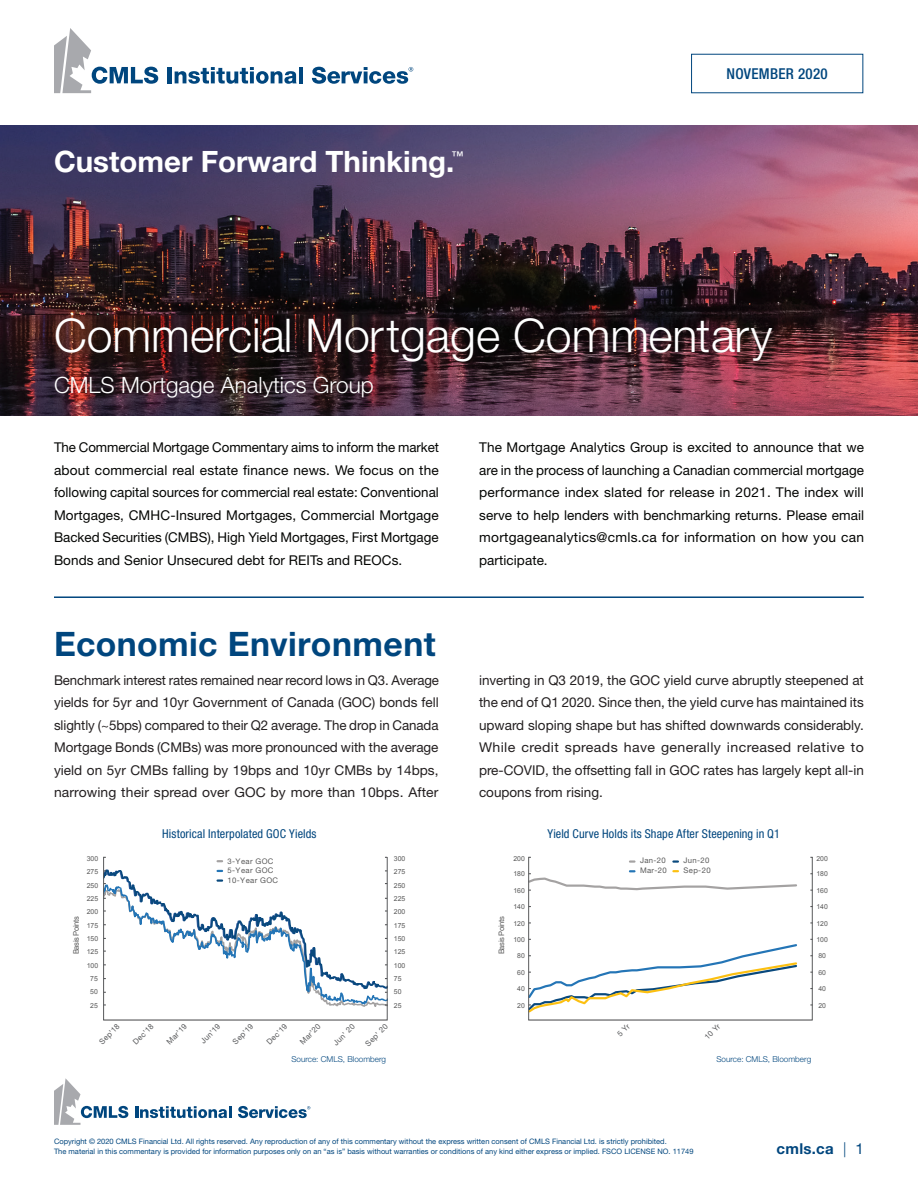
<style>
.page{position:relative;width:918px;height:1188px;background:#fff}
.page>*{position:absolute;margin:0;border:0;box-sizing:border-box;transform-origin:0 0}
.t1{font:300 46.5px "Helvetica Neue LT Std";color:#fff}
.t2{font:700 33.75px "Helvetica Neue LT Std";letter-spacing:.015em;color:#00467e}
.t3{font:700 29.4px "Helvetica Neue LT Std";color:#fff}
.t4{font:300 22.5px "Helvetica Neue LT Std";color:#fff}
.t5{font:500 condensed 15px "Helvetica Neue LT Std";letter-spacing:.02em;color:#00467e}
.t6{font:700 15px "Helvetica Neue LT Std";letter-spacing:.02em;color:#00467e}
.t7{font:13.5px/22.5px "Helvetica Neue LT Std";color:#231f20;text-align:justify}
.t8{font:13.5px/22.5px "Helvetica Neue LT Std";letter-spacing:.005em;color:#040503;text-align:justify}
.t9{font:condensed 12.15px "Helvetica Neue LT Std";letter-spacing:.01em;color:#00467e}
.t10{font:500 12.15px "Helvetica Neue LT Std";color:#fff}
.t11{font:300 8.1px "Helvetica Neue LT Std";color:#00467e}
.t12{font:7.65px "Helvetica Neue LT Std";color:#58595b}
.t13{font:7.65px "Helvetica Neue LT Std";letter-spacing:.05em;color:#595959}
.t14{font:7.65px "Arial";letter-spacing:-.045em;color:#595959}
.t15{font:7.65px "Helvetica Neue LT Std";letter-spacing:-.045em;color:#595959}
.t16{font:7.5px/10.5px "Helvetica Neue LT Std";color:#00467e}
.t17{font:6.9px "Arial";letter-spacing:-.005em;color:#595959}
.s1{font-weight:300}
.s2{font-weight:400}
</style>
<div class="page">
<svg style="left:54px;top:28px;width:104px;height:65px"></svg>
<hr style="left:168px;top:67px;width:4px;height:16px;background:#00467e">
<svg style="left:175px;top:67px;width:122px;height:17px"></svg>
<hr style="left:299px;top:67px;width:4px;height:16px;background:#00467e">
<svg style="left:312px;top:67px;width:101px;height:17px"></svg>
<svg style="left:54px;top:1078px;width:74px;height:47px"></svg>
<svg style="left:135px;top:1106px;width:96px;height:12px"></svg>
<svg style="left:238px;top:1106px;width:72px;height:12px"></svg>
<hr style="left:54px;top:596px;width:810px;height:2px;background:#00467e">
<hr style="left:104px;top:1019px;width:283px;height:2px;background:#dad9d8">
<div style="left:103px;top:856px;width:285px;height:164px;border:1px solid #58595b"></div>
<svg style="left:104px;top:870px;width:283px;height:137px"></svg>
<hr style="left:529px;top:1019px;width:283px;height:2px;background:#dad9d8">
<svg style="left:528px;top:939px;width:269px;height:75px"></svg>
<svg style="left:673px;top:860px;width:5px;height:3px"></svg>
<svg style="left:528px;top:870px;width:269px;height:21px"></svg>
<svg style="left:630px;top:860px;width:5px;height:3px"></svg>
<img style="left:0;top:126px;width:918px;height:290px">
<h3 class="t3" style="left:54px;top:144px;width:402px">Customer Forward Thinking.</h3>
<p class="t10" style="left:451px;top:149px;width:14px">™</p>
<p class="t5" style="left:727px;top:65px;width:103px">NOVEMBER 2020</p>
<h1 class="t1" style="left:54px;top:307px;width:720px">Commercial Mortgage Commentary</h1>
<h3 class="t4" style="left:54px;top:371px;width:321px">CMLS Mortgage Analytics Group</h3>
<p class="t8" style="left:54px;top:436px;width:386px">The Commercial Mortgage Commentary aims to inform the market about commercial real estate finance news. We focus on the following capital sources for commercial real estate: Conventional Mortgages, CMHC-Insured Mortgages, Commercial Mortgage Backed Securities (CMBS), High Yield Mortgages, First Mortgage Bonds and Senior Unsecured debt for REITs and REOCs.</p>
<p class="t8" style="left:479px;top:436px;width:386px">The Mortgage Analytics Group is excited to announce that we are in the process of launching a Canadian commercial mortgage performance index slated for release in 2021. The index will serve to help lenders with benchmarking returns. Please email mortgageanalytics@cmls.ca for information on how you can participate.</p>
<h2 class="t2" style="left:54px;top:623px;width:383px">Economic Environment</h2>
<p class="t7" style="left:54px;top:669px;width:387px">Benchmark interest rates remained near record lows in Q3. Average yields for 5yr and 10yr Government of Canada (GOC) bonds fell slightly (~5bps) compared to their Q2 average. The drop in Canada Mortgage Bonds (CMBs) was more pronounced with the average yield on 5yr CMBs falling by 19bps and 10yr CMBs by 14bps, narrowing their spread over GOC by more than 10bps. After</p>
<p class="t7" style="left:479px;top:669px;width:386px">inverting in Q3 2019, the GOC yield curve abruptly steepened at the end of Q1 2020. Since then, the yield curve has maintained its upward sloping shape but has shifted downwards considerably.<br>While credit spreads have generally increased relative to pre-COVID, the offsetting fall in GOC rates has largely kept all-in coupons from rising.</p>
<p class="t9" style="left:162px;top:827px;width:156px">Historical Interpolated GOC Yields</p>
<p class="t9" style="left:547px;top:827px;width:234px">Yield Curve Holds its Shape After Steepening in Q1</p>
<p class="t17" style="left:87px;top:854px;width:13px">300</p>
<p class="t13" style="left:228px;top:856px;width:47px">3-Year GOC</p>
<p class="t17" style="left:394px;top:854px;width:13px">300</p>
<p class="t17" style="left:513px;top:854px;width:13px">200</p>
<p class="t13" style="left:640px;top:856px;width:27px">Jan-20</p>
<p class="t13" style="left:683px;top:856px;width:28px">Jun-20</p>
<p class="t17" style="left:816px;top:854px;width:13px">200</p>
<p class="t17" style="left:87px;top:867px;width:13px">275</p>
<p class="t17" style="left:87px;top:881px;width:13px">250</p>
<p class="t13" style="left:228px;top:866px;width:47px">5-Year GOC</p>
<p class="t13" style="left:228px;top:876px;width:52px">10-Year GOC</p>
<p class="t17" style="left:394px;top:867px;width:13px">275</p>
<p class="t17" style="left:394px;top:881px;width:13px">250</p>
<p class="t17" style="left:513px;top:869px;width:13px">180</p>
<p class="t17" style="left:513px;top:886px;width:13px">160</p>
<p class="t13" style="left:640px;top:866px;width:28px">Mar-20</p>
<p class="t13" style="left:683px;top:866px;width:29px">Sep-20</p>
<p class="t17" style="left:816px;top:869px;width:13px">180</p>
<p class="t17" style="left:816px;top:886px;width:13px">160</p>
<p class="t17" style="left:87px;top:894px;width:13px">225</p>
<p class="t17" style="left:394px;top:894px;width:13px">225</p>
<p class="t17" style="left:87px;top:907px;width:13px">200</p>
<p class="t14" style="left:71px;top:954px;width:40px;rotate:-90deg">Basis Points</p>
<p class="t17" style="left:87px;top:921px;width:13px">175</p>
<p class="t17" style="left:87px;top:934px;width:13px">150</p>
<p class="t17" style="left:87px;top:947px;width:13px">125</p>
<p class="t17" style="left:394px;top:907px;width:13px">200</p>
<p class="t17" style="left:394px;top:921px;width:13px">175</p>
<p class="t17" style="left:394px;top:934px;width:13px">150</p>
<p class="t17" style="left:394px;top:947px;width:13px">125</p>
<p class="t15" style="left:497px;top:954px;width:40px;rotate:-90deg">Basis Points</p>
<p class="t17" style="left:513px;top:902px;width:13px">140</p>
<p class="t17" style="left:513px;top:919px;width:13px">120</p>
<p class="t17" style="left:513px;top:935px;width:13px">100</p>
<p class="t17" style="left:517px;top:952px;width:9px">80</p>
<p class="t17" style="left:816px;top:902px;width:13px">140</p>
<p class="t17" style="left:816px;top:919px;width:13px">120</p>
<p class="t17" style="left:816px;top:935px;width:13px">100</p>
<p class="t17" style="left:818px;top:952px;width:9px">80</p>
<p class="t17" style="left:87px;top:961px;width:13px">100</p>
<p class="t17" style="left:394px;top:961px;width:13px">100</p>
<p class="t17" style="left:90px;top:974px;width:9px">75</p>
<p class="t17" style="left:394px;top:974px;width:9px">75</p>
<p class="t17" style="left:517px;top:968px;width:9px">60</p>
<p class="t17" style="left:818px;top:968px;width:9px">60</p>
<p class="t17" style="left:90px;top:988px;width:9px">50</p>
<p class="t17" style="left:394px;top:988px;width:9px">50</p>
<p class="t17" style="left:517px;top:984px;width:9px">40</p>
<p class="t17" style="left:818px;top:984px;width:9px">40</p>
<p class="t17" style="left:90px;top:1001px;width:9px">25</p>
<p class="t17" style="left:394px;top:1001px;width:9px">25</p>
<p class="t17" style="left:517px;top:1001px;width:9px">20</p>
<p class="t17" style="left:818px;top:1001px;width:9px">20</p>
<p class="t12" style="left:97px;top:1040px;width:27px;rotate:-45deg">Sep’18</p>
<p class="t12" style="left:131px;top:1040px;width:27px;rotate:-45deg">Dec’18</p>
<p class="t12" style="left:165px;top:1040px;width:27px;rotate:-45deg">Mar’19</p>
<p class="t12" style="left:199px;top:1039px;width:26px;rotate:-45deg">Jun’19</p>
<p class="t12" style="left:231px;top:1040px;width:27px;rotate:-45deg">Sep’19</p>
<p class="t12" style="left:265px;top:1040px;width:27px;rotate:-45deg">Dec’19</p>
<p class="t12" style="left:298px;top:1040px;width:27px;rotate:-45deg">Mar’20</p>
<p class="t12" style="left:331px;top:1041px;width:28px;rotate:-45deg">Jun’ 20</p>
<p class="t12" style="left:363px;top:1042px;width:30px;rotate:-45deg">Sep’ 20</p>
<p class="t12" style="left:703px;top:1035px;width:20px;rotate:-45deg">10 Yr</p>
<p class="t11" style="left:291px;top:1055px;width:96px">Source: CMLS, Bloomberg</p>
<p class="t11" style="left:716px;top:1055px;width:96px">Source: CMLS, Bloomberg</p>
<p class="t16" style="left:54px;top:1136px;width:641px">Copyright © 2020 CMLS Financial Ltd. All rights reserved. Any reproduction of any of this commentary without the express written consent of CMLS Financial Ltd. is strictly prohibited.<br>The material in this commentary is provided for information purposes only on an “as is” basis without warranties or conditions of any kind either express or implied. FSCO LICENSE NO. 11749</p>
<p class="t6" style="left:777px;top:1140px;width:89px">cmls.ca <span class="s1">|</span> <span class="s2">1</span></p>
</div>
